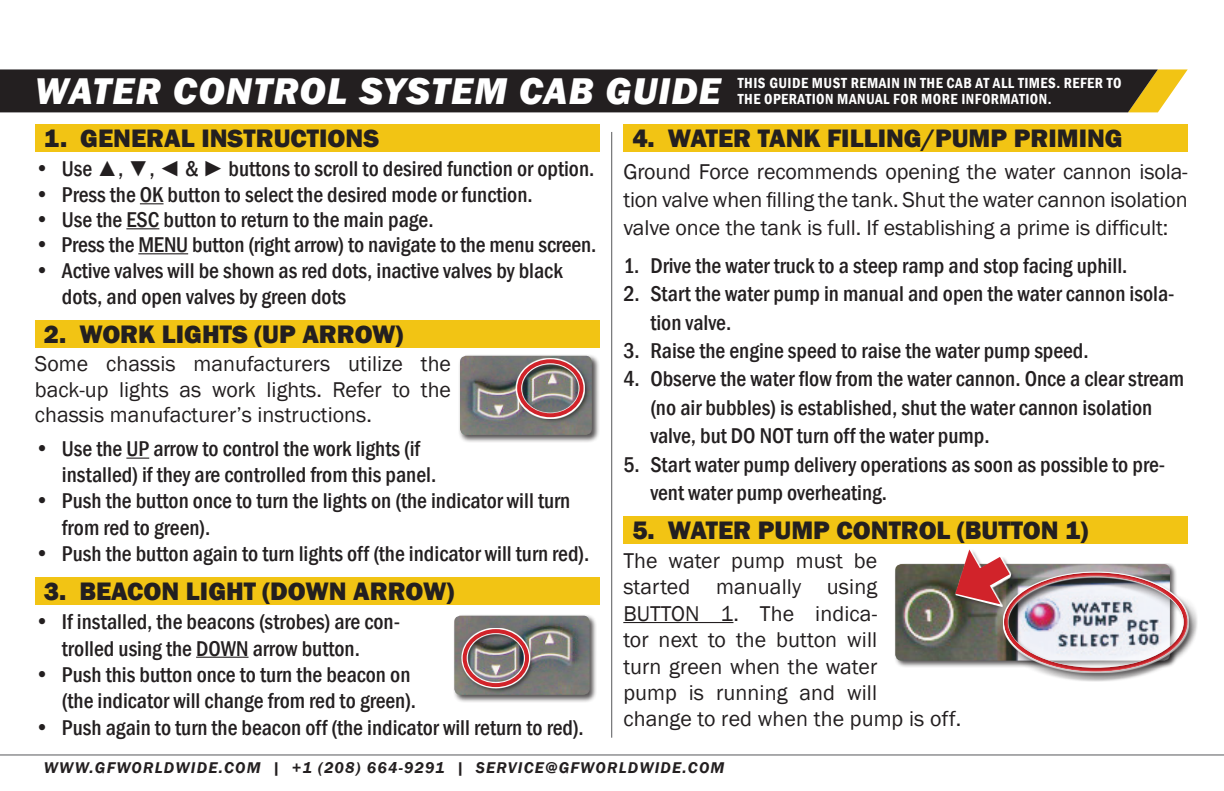
<style>
.page{position:relative;width:1224px;height:791px;background:#fff}
.page>*{position:absolute;margin:0;border:0;box-sizing:border-box;transform-origin:0 0}
.t1{font:italic 800 38.2px "Franklin Gothic";letter-spacing:.03em;color:#fff}
.t2{font:800 26px "Franklin Gothic";color:#231f20}
.t3{font:500 condensed 22px/28.4px "Franklin Gothic";color:#231f20}
.BODY_TEXT{font:22px/26.4px "Franklin Gothic";color:#231f20;text-align:justify}
.t4{font:italic 600 16px "Franklin Gothic";letter-spacing:.075em;color:#231f20}
.t5{font:600 condensed 15px/16.4px "Franklin Gothic";letter-spacing:.03em;color:#fff}
</style>
<div class="page">
<div style="left:35px;top:125px;width:564px;height:27px;background:#f2c414"></div>
<svg style="left:140px;top:203px;width:23px;height:1px"></svg>
<hr style="left:126px;top:228px;width:33px;height:1px;background:#231f20">
<hr style="left:138px;top:253px;width:50px;height:1px;background:#231f20">
<div style="left:35px;top:320px;width:564px;height:28px;background:#f2c414"></div>
<svg style="left:126px;top:458px;width:23px;height:1px"></svg>
<div style="left:35px;top:577px;width:564px;height:28px;background:#f2c414"></div>
<hr style="left:196px;top:657px;width:52px;height:1px;background:#231f20">
<div style="left:623px;top:125px;width:564px;height:27px;background:#f2c414"></div>
<div style="left:623px;top:516px;width:564px;height:28px;background:#f2c414"></div>
<hr style="left:623px;top:622px;width:110px;height:1px;background:#231f20">
<div style="left:893px;top:563px;width:284px;height:105px;background:#231f20;opacity:.75"></div>
<img style="left:895px;top:564px;width:97px;height:97px">
<svg style="left:945px;top:549px;width:62px;height:62px"></svg>
<div style="left:1002px;top:575px;width:196px;height:108px;background:#fff;opacity:.75"></div>
<div style="left:992px;top:562px;width:197px;height:108px;background:#231f20;opacity:.75"></div>
<hr style="left:611px;top:132px;width:1px;height:606px;background:#57585a">
<hr style="left:0;top:755px;width:1223px;height:1px;background:#57585a">
<div style="left:458px;top:354px;width:141px;height:89px;background:#231f20;opacity:.75"></div>
<img style="left:460px;top:356px;width:131px;height:79px">
<div style="left:516px;top:358px;width:74px;height:66px;background:#231f20;opacity:.75"></div>
<img style="left:515px;top:358px;width:70px;height:61px">
<div style="left:517px;top:359px;width:66px;height:58px;border:4px solid #d1232a;border-radius:50%"></div>
<div style="left:452px;top:614px;width:145px;height:89px;background:#231f20;opacity:.75"></div>
<img style="left:454px;top:616px;width:135px;height:79px">
<div style="left:461px;top:628px;width:74px;height:65px;background:#231f20;opacity:.75"></div>
<img style="left:461px;top:628px;width:69px;height:60px">
<div style="left:462px;top:629px;width:67px;height:58px;border:4px solid #d1232a;border-radius:50%"></div>
<svg style="left:1157px;top:69px;width:30px;height:43px"></svg>
<div style="left:0;top:69px;width:1157px;height:43px;background:#231f20"></div>
<h1 class="t1" style="left:35px;top:67px;width:687px">WATER CONTROL SYSTEM CAB GUIDE</h1>
<p class="t5" style="left:737px;top:75px;width:385px">THIS GUIDE MUST REMAIN IN THE CAB AT ALL TIMES. REFER TO<br>THE OPERATION MANUAL FOR MORE INFORMATION.</p>
<p class="t2" style="left:44px;top:122px;width:336px">1. GENERAL INSTRUCTIONS</p>
<p class="t3" style="left:35px;top:154px;width:561px">• Use ▲, ▼, ◄ &amp; ► buttons to scroll to desired function or option.</p>
<p class="t3" style="left:35px;top:180px;width:499px">• Press the OK button to select the desired mode or function.</p>
<p class="t3" style="left:35px;top:205px;width:400px">• Use the ESC button to return to the main page.</p>
<p class="t3" style="left:35px;top:230px;width:563px">• Press the MENU button (right arrow) to navigate to the menu screen.</p>
<p class="t3" style="left:62px;top:258px;width:502px;line-height:26px;text-indent:-27px">• Active valves will be shown as red dots, inactive valves by black dots, and open valves by green dots</p>
<p class="t2" style="left:44px;top:317px;width:361px">2. WORK LIGHTS (UP ARROW)</p>
<p class="BODY_TEXT" style="left:35px;top:352px;width:417px;line-height:25.4px">Some chassis manufacturers utilize the back-up lights as work lights. Refer to the chassis manufacturer’s instructions.</p>
<p class="t3" style="left:62px;top:436px;width:376px;line-height:25.4px;text-indent:-27px">• Use the UP arrow to control the work lights (if installed) if they are controlled from this panel.</p>
<p class="t3" style="left:62px;top:488px;width:510px;line-height:26.4px;text-indent:-27px">• Push the button once to turn the lights on (the indicator will turn from red to green).</p>
<p class="t3" style="left:35px;top:539px;width:556px">• Push the button again to turn lights off (the indicator will turn red).</p>
<p class="t2" style="left:44px;top:574px;width:411px">3. BEACON LIGHT (DOWN ARROW)</p>
<p class="t3" style="left:35px;top:608px;width:366px;line-height:26.4px;text-align:center">• If installed, the beacons (strobes) are con&shy;trolled using the DOWN arrow button.</p>
<p class="t3" style="left:35px;top:661px;width:383px;line-height:26.4px;text-align:right">• Push this button once to turn the beacon on (the indicator will change from red to green).</p>
<p class="t3" style="left:35px;top:713px;width:550px">• Push again to turn the beacon off (the indicator will return to red).</p>
<p class="t2" style="left:632px;top:122px;width:492px">4. WATER TANK FILLING/PUMP PRIMING</p>
<p class="BODY_TEXT" style="left:623px;top:157px;width:566px;line-height:28.4px">Ground Force recommends opening the water cannon isola&shy;tion valve when filling the tank. Shut the water cannon isolation valve once the tank is full. If establishing a prime is difficult:</p>
<p class="t3" style="left:623px;top:251px;width:505px">1. Drive the water truck to a steep ramp and stop facing uphill.</p>
<p class="t3" style="left:650px;top:279px;width:525px;text-indent:-27px">2. Start the water pump in manual and open the water cannon isola&shy;tion valve.</p>
<p class="t3" style="left:623px;top:336px;width:467px">3. Raise the engine speed to raise the water pump speed.</p>
<p class="t3" style="left:650px;top:365px;width:535px;text-indent:-27px">4. Observe the water flow from the water cannon. Once a clear stream (no air bubbles) is established, shut the water cannon isolation valve, but DO NOT turn off the water pump.</p>
<p class="t3" style="left:650px;top:450px;width:516px;text-indent:-27px">5. Start water pump delivery operations as soon as possible to pre&shy;vent water pump overheating.</p>
<p class="t2" style="left:632px;top:513px;width:457px">5. WATER PUMP CONTROL (BUTTON 1)</p>
<p class="BODY_TEXT" style="left:623px;top:548px;width:339px;text-align:left">The water pump must be<br>started manually using<br>BUTTON 1. The indica-<br>tor next to the button will<br>turn green when the water<br>pump is running and will<br>change to red when the pump is off.</p>
<p class="t4" style="left:44px;top:757px;width:682px">WWW.GFWORLDWIDE.COM | +1 (208) 664-9291 | SERVICE@GFWORLDWIDE.COM</p>
</div>
